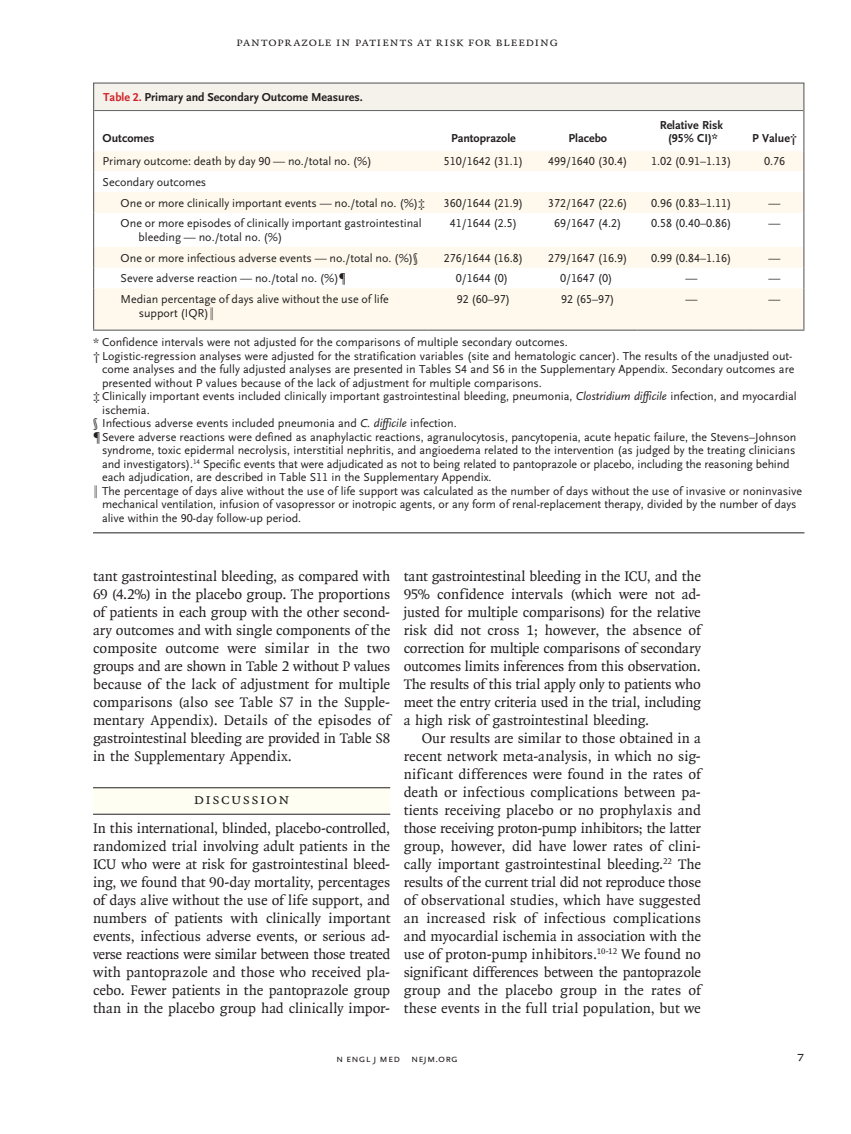
<style>
.page{position:relative;width:851px;height:1134px;background:#fff}
.page>*{position:absolute;margin:0;border:0;box-sizing:border-box;transform-origin:0 0}
.t1{font:15.75px "OTNEJM Quadraat Small Cap";letter-spacing:.075em;color:#231f20}
.t2{font:15px/18px "OTNEJM Quadraat";color:#231f20;text-align:justify}
.t3{font:14.25px "OTNEJM Quadraat Cap";color:#231f20}
.t4{font:12.75px "OTNEJM Quadraat Small Cap";letter-spacing:.045em;color:#231f20}
.t5{font:12px/13.5px "OTNEJM Scala Sans LF";color:#231f20}
.t6{font:700 12px/13.5px "OTNEJM Scala Sans LF";color:#231f20;text-align:center}
.t7{font:10.8px "OTNEJM Scala Sans LF Cap";letter-spacing:.01em;color:#231f20}
.s1{color:#d1232a}
.s2{font-style:italic}
</style>
<div class="page">
<div style="left:93px;top:788px;width:297px;height:26px;background:#fffef2"></div>
<hr style="left:93px;top:787px;width:297px;height:1px;background:#231f20">
<hr style="left:93px;top:814px;width:297px;height:1px;background:#231f20">
<svg style="left:94px;top:151px;width:709px;height:179px;fill:#fef9ec"></svg>
<hr style="left:93px;top:111px;width:1px;height:40px;background:#636366">
<hr style="left:803px;top:111px;width:1px;height:40px;background:#636366">
<svg style="left:93px;top:151px;width:1px;height:62px"></svg>
<svg style="left:803px;top:151px;width:1px;height:62px"></svg>
<hr style="left:93px;top:213px;width:1px;height:34px;background:#636366">
<hr style="left:803px;top:213px;width:1px;height:34px;background:#636366">
<svg style="left:93px;top:247px;width:1px;height:41px"></svg>
<svg style="left:803px;top:247px;width:1px;height:41px"></svg>
<hr style="left:93px;top:288px;width:1px;height:42px;background:#636366">
<hr style="left:803px;top:288px;width:1px;height:42px;background:#636366">
<hr style="left:93px;top:330px;width:336px;height:1px;background:#636366">
<hr style="left:429px;top:330px;width:109px;height:1px;background:#636366">
<hr style="left:538px;top:330px;width:99px;height:1px;background:#636366">
<hr style="left:637px;top:330px;width:108px;height:1px;background:#636366">
<hr style="left:745px;top:330px;width:59px;height:1px;background:#636366">
<div style="left:94px;top:83px;width:709px;height:28px;background:#f5f1eb"></div>
<div style="left:93px;top:82px;width:711px;height:29px;border:1px solid #636366"></div>
<hr style="left:93px;top:532px;width:711px;height:1px;background:#231f20">
<p class="t4" style="left:236px;top:35px;width:323px">Pantoprazole in Patients at Risk for Bleeding</p>
<p class="t6" style="left:103px;top:91px;width:261px"><span class="s1">Table 2.</span> Primary and Secondary Outcome Measures.</p>
<p class="t6" style="left:103px;top:132px;width:53px">Outcomes</p>
<p class="t6" style="left:451px;top:132px;width:66px">Pantoprazole</p>
<p class="t6" style="left:568px;top:132px;width:40px">Placebo</p>
<p class="t6" style="left:659px;top:118px;width:65px">Relative Risk (95% CI)*</p>
<p class="t6" style="left:752px;top:132px;width:46px">P Value†</p>
<p class="t5" style="left:103px;top:155px;width:270px">Primary outcome: death by day 90 — no./total no. (%)</p>
<p class="t5" style="left:444px;top:155px;width:81px">510/1642 (31.1)</p>
<p class="t5" style="left:548px;top:155px;width:81px">499/1640 (30.4)</p>
<p class="t5" style="left:651px;top:155px;width:82px">1.02 (0.91–1.13)</p>
<p class="t5" style="left:764px;top:155px;width:23px">0.76</p>
<p class="t5" style="left:121px;top:172px;width:306px;line-height:20.7px;text-indent:-18px">Secondary outcomes<br>One or more clinically important events — no./total no. (%)‡</p>
<p class="t5" style="left:444px;top:196px;width:81px">360/1644 (21.9)</p>
<p class="t5" style="left:548px;top:196px;width:81px">372/1647 (22.6)</p>
<p class="t5" style="left:651px;top:196px;width:82px">0.96 (0.83–1.11)</p>
<p class="t5" style="left:768px;top:196px;width:13px">—</p>
<p class="t5" style="left:139px;top:217px;width:284px;text-indent:-18px">One or more episodes of clinically important gastrointestinal bleeding — no./total no. (%)</p>
<p class="t5" style="left:450px;top:217px;width:69px">41/1644 (2.5)</p>
<p class="t5" style="left:554px;top:217px;width:69px">69/1647 (4.2)</p>
<p class="t5" style="left:651px;top:217px;width:82px">0.58 (0.40–0.86)</p>
<p class="t5" style="left:768px;top:217px;width:13px">—</p>
<p class="t5" style="left:121px;top:251px;width:299px">One or more infectious adverse events — no./total no. (%)§</p>
<p class="t5" style="left:444px;top:251px;width:81px">276/1644 (16.8)</p>
<p class="t5" style="left:548px;top:251px;width:81px">279/1647 (16.9)</p>
<p class="t5" style="left:651px;top:251px;width:82px">0.99 (0.84–1.16)</p>
<p class="t5" style="left:768px;top:251px;width:13px">—</p>
<p class="t5" style="left:121px;top:272px;width:227px">Severe adverse reaction — no./total no. (%)¶</p>
<p class="t5" style="left:456px;top:272px;width:54px">0/1644 (0)</p>
<p class="t5" style="left:560px;top:272px;width:54px">0/1647 (0)</p>
<p class="t5" style="left:685px;top:272px;width:13px">—</p>
<p class="t5" style="left:768px;top:272px;width:13px">—</p>
<p class="t5" style="left:139px;top:293px;width:252px;text-indent:-18px">Median percentage of days alive without the use of life support (IQR)‖</p>
<p class="t5" style="left:456px;top:293px;width:55px">92 (60–97)</p>
<p class="t5" style="left:561px;top:293px;width:55px">92 (65–97)</p>
<p class="t5" style="left:685px;top:293px;width:13px">—</p>
<p class="t5" style="left:768px;top:293px;width:13px">—</p>
<p class="t5" style="left:93px;top:336px;width:476px">* Confidence intervals were not adjusted for the comparisons of multiple secondary outcomes.</p>
<p class="t5" style="left:93px;top:350px;width:701px">† Logistic-regression analyses were adjusted for the stratification variables (site and hematologic cancer). The results of the unadjusted out‑</p>
<p class="t5" style="left:102px;top:363px;width:693px">come analyses and the fully adjusted analyses are presented in Tables S4 and S6 in the Supplementary Appendix. Secondary outcomes are</p>
<p class="t5" style="left:102px;top:377px;width:441px">presented without P values because of the lack of adjustment for multiple comparisons.</p>
<p class="t5" style="left:93px;top:390px;width:705px">‡ Clinically important events included clinically important gastrointestinal bleeding, pneumonia, <span class="s2">Clostridium difficile</span> infection, and myocardial</p>
<p class="t5" style="left:102px;top:404px;width:49px">ischemia.</p>
<p class="t5" style="left:93px;top:417px;width:365px">§ Infectious adverse events included pneumonia and <span class="s2">C. difficile</span> infection.</p>
<p class="t5" style="left:93px;top:431px;width:704px">¶Severe adverse reactions were defined as anaphylactic reactions, agranulocytosis, pancytopenia, acute hepatic failure, the Stevens–Johnson</p>
<p class="t5" style="left:102px;top:444px;width:694px">syndrome, toxic epidermal necrolysis, interstitial nephritis, and angioedema related to the intervention (as judged by the treating clinicians</p>
<p class="t5" style="left:102px;top:458px;width:689px">and investigators).<sup>14</sup> Specific events that were adjudicated as not to being related to pantoprazole or placebo, including the reasoning behind</p>
<p class="t5" style="left:102px;top:471px;width:391px">each adjudication, are described in Table S11 in the Supplementary Appendix.</p>
<p class="t5" style="left:93px;top:485px;width:710px">‖ The percentage of days alive without the use of life support was calculated as the number of days without the use of invasive or noninvasive</p>
<p class="t5" style="left:102px;top:498px;width:696px">mechanical ventilation, infusion of vasopressor or inotropic agents, or any form of renal-replacement therapy, divided by the number of days</p>
<p class="t5" style="left:102px;top:512px;width:201px">alive within the 90-day follow-up period.</p>
<p class="t2" style="left:93px;top:567px;width:299px">tant gastrointestinal bleeding, as compared with 69 (4.2%) in the placebo group. The proportions of patients in each group with the other second&shy;ary outcomes and with single components of the composite outcome were similar in the two groups and are shown in Table 2 without P values because of the lack of adjustment for multiple comparisons (also see Table S7 in the Supple&shy;mentary Appendix). Details of the episodes of gastrointestinal bleeding are provided in Table S8 in the Supplementary Appendix.</p>
<p class="t1" style="left:193px;top:790px;width:98px">Discussion</p>
<p class="t2" style="left:93px;top:819px;width:299px">In this international, blinded, placebo-controlled, randomized trial involving adult patients in the ICU who were at risk for gastrointestinal bleed&shy;ing, we found that 90-day mortality, percentages of days alive without the use of life support, and numbers of patients with clinically important events, infectious adverse events, or serious ad&shy;verse reactions were similar between those treated with pantoprazole and those who received pla&shy;cebo. Fewer patients in the pantoprazole group than in the placebo group had clinically impor-</p>
<p class="t2" style="left:403px;top:567px;width:299px">tant gastrointestinal bleeding in the ICU, and the 95% confidence intervals (which were not ad&shy;justed for multiple comparisons) for the relative risk did not cross 1; however, the absence of correction for multiple comparisons of secondary outcomes limits inferences from this observation.<br>The results of this trial apply only to patients who meet the entry criteria used in the trial, including a high risk of gastrointestinal bleeding.</p>
<p class="t2" style="left:403px;top:729px;width:299px;text-indent:18px">Our results are similar to those obtained in a recent network meta-analysis, in which no sig&shy;nificant differences were found in the rates of death or infectious complications between pa&shy;tients receiving placebo or no prophylaxis and those receiving proton-pump inhibitors; the latter group, however, did have lower rates of clini&shy;cally important gastrointestinal bleeding.<sup>22</sup> The results of the current trial did not reproduce those of observational studies, which have suggested an increased risk of infectious complications and myocardial ischemia in association with the use of proton-pump inhibitors.<sup>10-12</sup> We found no significant differences between the pantoprazole group and the placebo group in the rates of these events in the full trial population, but we</p>
<p class="t7" style="left:336px;top:1053px;width:123px">n engl j med nejm.org</p>
<p class="t3" style="left:797px;top:1048px;width:9px">7</p>
</div>
